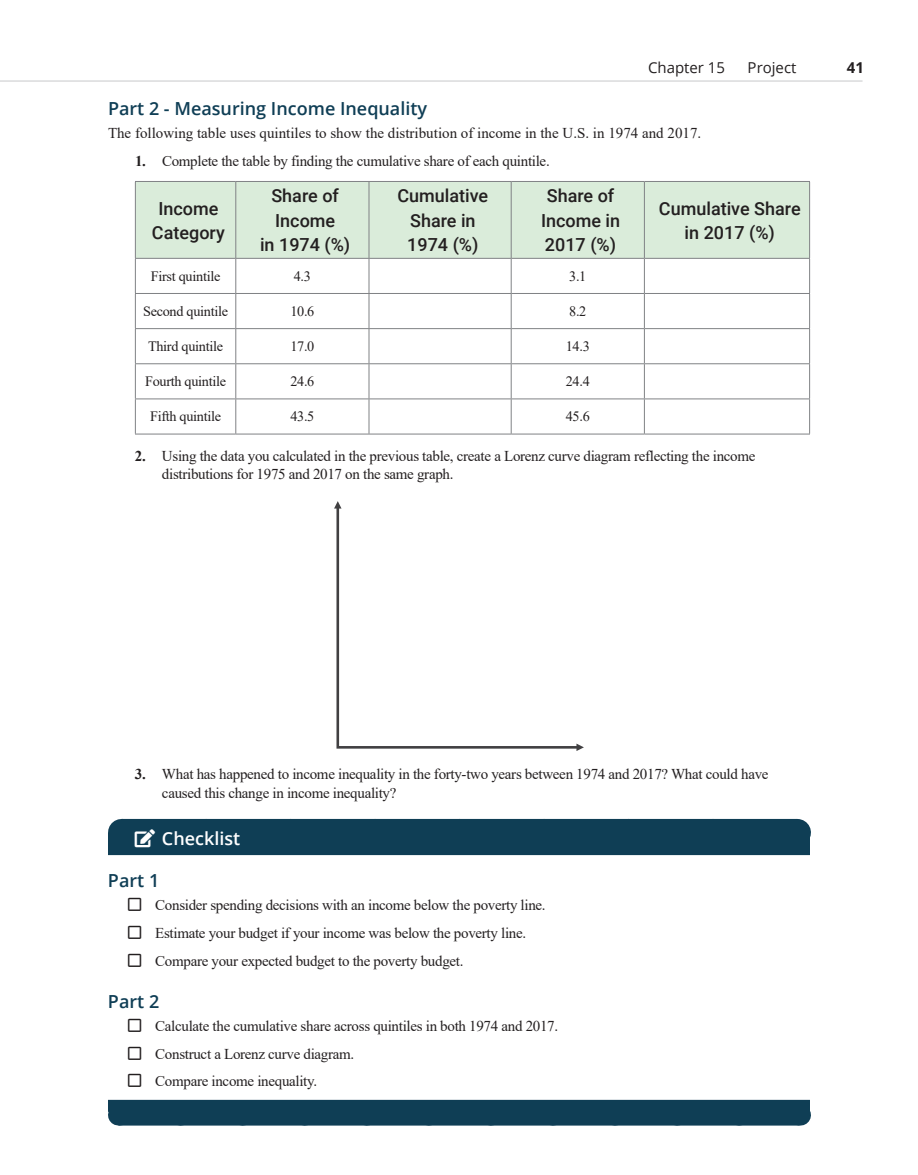
<style>
.page{position:relative;width:918px;height:1175px;background:#fff}
.page>*{position:absolute;margin:0;border:0;box-sizing:border-box;transform-origin:0 0}
.t1{font:500 18px/24.3px "Roboto";color:#231f20;text-align:center}
.t2{font:600 18px "Open Sans";color:#0f3e55}
.t3{font:600 18px "Open Sans";color:#fff}
.t4{font:15px/27.8px "Times New Roman";letter-spacing:-.02em;color:#231f20}
.t5{font:15px "Times New Roman";color:#231f20}
.t6{font:15px "Open Sans";color:#231f20}
.t7{font:700 15px "Open Sans";color:#231f20}
.t8{font:14.25px "Times New Roman";letter-spacing:-.02em;color:#231f20}
.s1{font-weight:700}
</style>
<div class="page">
<div style="left:136px;top:182px;width:673px;height:76px;background:#daecda"></div>
<hr style="left:235px;top:259px;width:1px;height:34px;background:#808285">
<hr style="left:369px;top:259px;width:1px;height:34px;background:#808285">
<hr style="left:511px;top:259px;width:1px;height:34px;background:#808285">
<hr style="left:644px;top:259px;width:1px;height:34px;background:#808285">
<hr style="left:809px;top:259px;width:1px;height:34px;background:#808285">
<hr style="left:135px;top:293px;width:101px;height:1px;background:#808285">
<hr style="left:236px;top:293px;width:133px;height:1px;background:#808285">
<hr style="left:235px;top:294px;width:1px;height:34px;background:#808285">
<hr style="left:369px;top:293px;width:142px;height:1px;background:#808285">
<hr style="left:369px;top:294px;width:1px;height:34px;background:#808285">
<hr style="left:511px;top:293px;width:133px;height:1px;background:#808285">
<hr style="left:511px;top:294px;width:1px;height:34px;background:#808285">
<hr style="left:644px;top:293px;width:166px;height:1px;background:#808285">
<hr style="left:644px;top:294px;width:1px;height:34px;background:#808285">
<hr style="left:809px;top:294px;width:1px;height:34px;background:#808285">
<hr style="left:135px;top:328px;width:101px;height:1px;background:#808285">
<hr style="left:236px;top:328px;width:133px;height:1px;background:#808285">
<hr style="left:235px;top:329px;width:1px;height:34px;background:#808285">
<hr style="left:369px;top:328px;width:142px;height:1px;background:#808285">
<hr style="left:369px;top:329px;width:1px;height:34px;background:#808285">
<hr style="left:511px;top:328px;width:133px;height:1px;background:#808285">
<hr style="left:511px;top:329px;width:1px;height:34px;background:#808285">
<hr style="left:644px;top:328px;width:166px;height:1px;background:#808285">
<hr style="left:644px;top:329px;width:1px;height:34px;background:#808285">
<hr style="left:809px;top:329px;width:1px;height:34px;background:#808285">
<hr style="left:135px;top:363px;width:101px;height:1px;background:#808285">
<hr style="left:236px;top:363px;width:133px;height:1px;background:#808285">
<hr style="left:235px;top:364px;width:1px;height:34px;background:#808285">
<hr style="left:369px;top:363px;width:142px;height:1px;background:#808285">
<hr style="left:369px;top:364px;width:1px;height:34px;background:#808285">
<hr style="left:511px;top:363px;width:133px;height:1px;background:#808285">
<hr style="left:511px;top:364px;width:1px;height:34px;background:#808285">
<hr style="left:644px;top:363px;width:166px;height:1px;background:#808285">
<hr style="left:644px;top:364px;width:1px;height:34px;background:#808285">
<hr style="left:809px;top:364px;width:1px;height:34px;background:#808285">
<hr style="left:135px;top:398px;width:101px;height:1px;background:#808285">
<hr style="left:236px;top:398px;width:133px;height:1px;background:#808285">
<hr style="left:235px;top:399px;width:1px;height:35px;background:#808285">
<hr style="left:369px;top:398px;width:142px;height:1px;background:#808285">
<hr style="left:369px;top:399px;width:1px;height:35px;background:#808285">
<hr style="left:511px;top:398px;width:133px;height:1px;background:#808285">
<hr style="left:511px;top:399px;width:1px;height:35px;background:#808285">
<hr style="left:644px;top:398px;width:166px;height:1px;background:#808285">
<hr style="left:644px;top:399px;width:1px;height:35px;background:#808285">
<hr style="left:809px;top:399px;width:1px;height:35px;background:#808285">
<hr style="left:135px;top:434px;width:101px;height:1px;background:#808285">
<hr style="left:236px;top:434px;width:133px;height:1px;background:#808285">
<hr style="left:369px;top:434px;width:142px;height:1px;background:#808285">
<hr style="left:511px;top:434px;width:133px;height:1px;background:#808285">
<hr style="left:644px;top:434px;width:166px;height:1px;background:#808285">
<hr style="left:235px;top:182px;width:1px;height:76px;background:#808285">
<hr style="left:369px;top:182px;width:1px;height:76px;background:#808285">
<hr style="left:135px;top:259px;width:1px;height:34px;background:#808285">
<hr style="left:135px;top:294px;width:1px;height:34px;background:#808285">
<hr style="left:135px;top:329px;width:1px;height:34px;background:#808285">
<hr style="left:135px;top:364px;width:1px;height:34px;background:#808285">
<hr style="left:135px;top:399px;width:1px;height:35px;background:#808285">
<hr style="left:135px;top:181px;width:101px;height:1px;background:#808285">
<hr style="left:135px;top:182px;width:1px;height:76px;background:#808285">
<hr style="left:236px;top:181px;width:133px;height:1px;background:#808285">
<hr style="left:369px;top:181px;width:142px;height:1px;background:#808285">
<hr style="left:511px;top:181px;width:133px;height:1px;background:#808285">
<hr style="left:511px;top:182px;width:1px;height:76px;background:#808285">
<hr style="left:644px;top:181px;width:166px;height:1px;background:#808285">
<hr style="left:809px;top:182px;width:1px;height:76px;background:#808285">
<hr style="left:135px;top:258px;width:101px;height:1px;background:#808285">
<hr style="left:236px;top:258px;width:133px;height:1px;background:#808285">
<hr style="left:369px;top:258px;width:142px;height:1px;background:#808285">
<hr style="left:511px;top:258px;width:133px;height:1px;background:#808285">
<hr style="left:644px;top:258px;width:166px;height:1px;background:#808285">
<hr style="left:644px;top:182px;width:1px;height:76px;background:#808285">
<svg style="left:576px;top:745px;width:8px;height:6px"></svg>
<svg style="left:335px;top:504px;width:245px;height:246px"></svg>
<div style="left:122px;top:819px;width:674px;height:27px;background:#0f3e55"></div>
<svg style="left:796px;top:819px;width:1px;height:13px"></svg>
<div style="left:108px;top:832px;width:702px;height:23px;background:#0f3e55"></div>
<div style="left:108px;top:1099px;width:702px;height:12px;background:#0f3e55"></div>
<div style="left:118px;top:1104px;width:681px;height:21px;background:#0f3e55"></div>
<svg style="left:799px;top:1111px;width:1px;height:14px"></svg>
<hr style="left:0;top:81px;width:863px;height:1px;background:#c7c8ca">
<p class="t6" style="left:648px;top:58px;width:79px">Chapter 15</p>
<p class="t6" style="left:748px;top:58px;width:50px">Project</p>
<p class="t7" style="left:847px;top:57px;width:19px">41</p>
<p class="t2" style="left:108px;top:96px;width:321px">Part 2 - Measuring Income Inequality</p>
<p class="t5" style="left:108px;top:123px;width:595px">The following table uses quintiles to show the distribution of income in the U.S. in 1974 and 2017.</p>
<p class="t4" style="left:135px;top:147px;width:416px"><span class="s1">1.</span> Complete the table by finding the cumulative share of each quintile.</p>
<p class="t1" style="left:152px;top:195px;width:74px">Income<br>Category</p>
<p class="t1" style="left:260px;top:183px;width:92px">Share of<br>Income<br>in 1974 (%)</p>
<p class="t1" style="left:398px;top:183px;width:92px">Cumulative<br>Share in<br>1974 (%)</p>
<p class="t1" style="left:541px;top:183px;width:81px">Share of<br>Income in<br>2017 (%)</p>
<p class="t1" style="left:659px;top:195px;width:143px">Cumulative Share in 2017 (%)</p>
<p class="t8" style="left:151px;top:266px;width:71px">First quintile</p>
<p class="t8" style="left:294px;top:266px;width:19px">4.3</p>
<p class="t8" style="left:569px;top:266px;width:19px">3.1</p>
<p class="t8" style="left:143px;top:301px;width:87px">Second quintile</p>
<p class="t8" style="left:290px;top:301px;width:26px">10.6</p>
<p class="t8" style="left:569px;top:301px;width:19px">8.2</p>
<p class="t8" style="left:148px;top:336px;width:77px">Third quintile</p>
<p class="t8" style="left:290px;top:336px;width:26px">17.0</p>
<p class="t8" style="left:566px;top:336px;width:26px">14.3</p>
<p class="t8" style="left:145px;top:371px;width:83px">Fourth quintile</p>
<p class="t8" style="left:290px;top:371px;width:26px">24.6</p>
<p class="t8" style="left:566px;top:371px;width:26px">24.4</p>
<p class="t8" style="left:150px;top:406px;width:73px">Fifth quintile</p>
<p class="t8" style="left:290px;top:406px;width:26px">43.5</p>
<p class="t8" style="left:566px;top:406px;width:26px">45.6</p>
<p class="t4" style="left:162px;top:446px;width:595px;line-height:18.8px;text-indent:-27px"><span class="s1">2.</span> Using the data you calculated in the previous table, create a Lorenz curve diagram reflecting the income distributions for 1975 and 2017 on the same graph.</p>
<p class="t4" style="left:162px;top:764px;width:608px;line-height:18.8px;text-indent:-27px"><span class="s1">3.</span> What has happened to income inequality in the forty-two years between 1974 and 2017? What could have caused this change in income inequality?</p>
<p class="t3" style="left:162px;top:826px;width:80px">Checklist</p>
<p class="t2" style="left:108px;top:868px;width:53px">Part 1</p>
<p class="t4" style="left:155px;top:890px;width:392px">Consider spending decisions with an income below the poverty line.<br>Estimate your budget if your income was below the poverty line.<br>Compare your expected budget to the poverty budget.</p>
<p class="t2" style="left:108px;top:988px;width:53px">Part 2</p>
<p class="t4" style="left:155px;top:1011px;width:405px">Calculate the cumulative share across quintiles in both 1974 and 2017.<br>Construct a Lorenz curve diagram.<br>Compare income inequality.</p>
</div>
